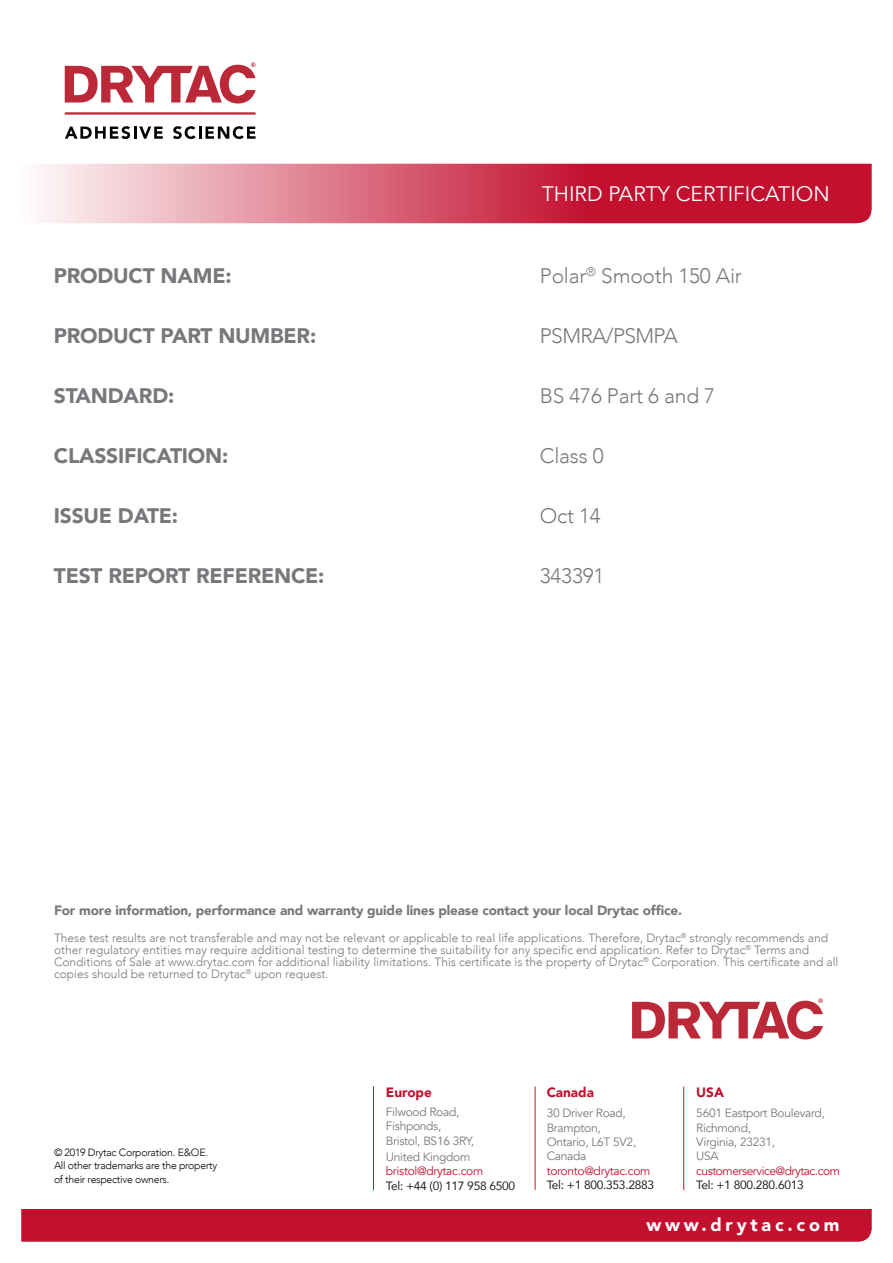
<style>
.page{position:relative;width:893px;height:1263px;background:#fff}
.page>*{position:absolute;margin:0;border:0;box-sizing:border-box;transform-origin:0 0}
.t1{font:900 21px "Avenir";letter-spacing:-.01em;color:#76787b}
.t2{font:300 21px "Avenir";letter-spacing:-.01em;color:#76787b}
.t3{font:21px "Avenir";color:#fff}
.t4{font:300 21px "Avenir";letter-spacing:-.03em;color:#76787b}
.t5{font:900 18px "Avenir";letter-spacing:.21em;color:#fff}
.t6{font:900 13.5px "Avenir";letter-spacing:-.01em;color:#76787b}
.t7{font:900 13.5px "Avenir";color:#c3102f}
.t8{font:300 12px/12px "Avenir";color:#76787b}
.t9{font:12px "Avenir";letter-spacing:-.025em;color:#76787b}
.t10{font:12px "Avenir";letter-spacing:-.025em;color:#c3102f}
.t11{font:12px "Avenir";letter-spacing:-.025em;color:#231f20}
.t12{font:300 10.5px/13.5px "Avenir";letter-spacing:-.025em;color:#000}
</style>
<div class="page">
<div style="left:21px;top:1209px;width:851px;height:33px;background:#c3102f"></div>
<svg style="left:41px;top:164px;width:831px;height:60px;background:#d65d72"></svg>
<hr style="left:373px;top:1086px;width:1px;height:104px;background:#c3102f">
<hr style="left:535px;top:1086px;width:1px;height:104px;background:#c3102f">
<hr style="left:683px;top:1086px;width:1px;height:104px;background:#c3102f">
<svg style="left:65px;top:62px;width:191px;height:42px"></svg>
<svg style="left:65px;top:126px;width:98px;height:13px"></svg>
<svg style="left:173px;top:126px;width:83px;height:13px"></svg>
<hr style="left:65px;top:112px;width:191px;height:3px;background:#bb2938">
<svg style="left:632px;top:998px;width:191px;height:41px"></svg>
<hr style="left:632px;top:1048px;width:191px;height:1px;background:#bb2938">
<p class="t3" style="left:542px;top:181px;width:289px">THIRD PARTY CERTIFICATION</p>
<p class="t1" style="left:54px;top:258px;width:179px">PRODUCT NAME:</p>
<p class="t2" style="left:540px;top:263px;width:203px">Polar<sup>®</sup> Smooth 150 Air</p>
<p class="t1" style="left:54px;top:318px;width:264px">PRODUCT PART NUMBER:</p>
<p class="t4" style="left:540px;top:323px;width:139px">PSMRA/PSMPA</p>
<p class="t1" style="left:54px;top:378px;width:122px">STANDARD:</p>
<p class="t2" style="left:540px;top:383px;width:177px">BS 476 Part 6 and 7</p>
<p class="t1" style="left:54px;top:438px;width:176px">CLASSIFICATION:</p>
<p class="t2" style="left:540px;top:443px;width:65px">Class 0</p>
<p class="t1" style="left:54px;top:498px;width:126px">ISSUE DATE:</p>
<p class="t2" style="left:540px;top:503px;width:62px">Oct 14</p>
<p class="t1" style="left:54px;top:558px;width:272px">TEST REPORT REFERENCE:</p>
<p class="t2" style="left:540px;top:563px;width:66px">343391</p>
<p class="t6" style="left:54px;top:899px;width:629px">For more information, performance and warranty guide lines please contact your local Drytac office.</p>
<p class="t8" style="left:54px;top:932px;width:786px">These test results are not transferable and may not be relevant or applicable to real life applications. Therefore, Drytac<sup>®</sup> strongly recommends and other regulatory entities may require additional testing to determine the suitability for any specific end application. Refer to Drytac<sup>®</sup> Terms and Conditions of Sale at www.drytac.com for additional liability limitations. This certificate is the property of Drytac<sup>®</sup> Corporation. This certificate and all copies should be returned to Drytac<sup>®</sup> upon request.</p>
<p class="t12" style="left:54px;top:1145px;width:165px">© 2019 Drytac Corporation. E&amp;OE.<br>All other trademarks are the property of their respective owners.</p>
<p class="t7" style="left:386px;top:1080px;width:47px">Europe</p>
<p class="t9" style="left:386px;top:1104px;width:75px">Filwood Road,</p>
<p class="t9" style="left:386px;top:1119px;width:57px">Fishponds,</p>
<p class="t9" style="left:386px;top:1133px;width:90px">Bristol, BS16 3RY,</p>
<p class="t9" style="left:386px;top:1149px;width:86px">United Kingdom</p>
<p class="t10" style="left:386px;top:1164px;width:99px">bristol@drytac.com</p>
<p class="t11" style="left:386px;top:1176px;width:131px">Tel: +44 (0) 117 958 6500</p>
<p class="t7" style="left:547px;top:1080px;width:49px">Canada</p>
<p class="t9" style="left:547px;top:1106px;width:81px">30 Driver Road,</p>
<p class="t9" style="left:547px;top:1120px;width:56px">Brampton,</p>
<p class="t9" style="left:547px;top:1135px;width:91px">Ontario, L6T 5V2,</p>
<p class="t9" style="left:547px;top:1149px;width:41px">Canada</p>
<p class="t10" style="left:547px;top:1163px;width:105px">toronto@drytac.com</p>
<p class="t11" style="left:547px;top:1175px;width:109px">Tel: +1 800.353.2883</p>
<p class="t7" style="left:696px;top:1080px;width:29px">USA</p>
<p class="t9" style="left:696px;top:1106px;width:130px">5601 Eastport Boulevard,</p>
<p class="t9" style="left:696px;top:1120px;width:56px">Richmond,</p>
<p class="t9" style="left:696px;top:1135px;width:80px">Virginia, 23231,</p>
<p class="t9" style="left:696px;top:1149px;width:24px">USA</p>
<p class="t10" style="left:696px;top:1163px;width:145px">customerservice@drytac.com</p>
<p class="t11" style="left:696px;top:1175px;width:109px">Tel: +1 800.280.6013</p>
<p class="t5" style="left:646px;top:1209px;width:195px">www.drytac.com</p>
</div>
